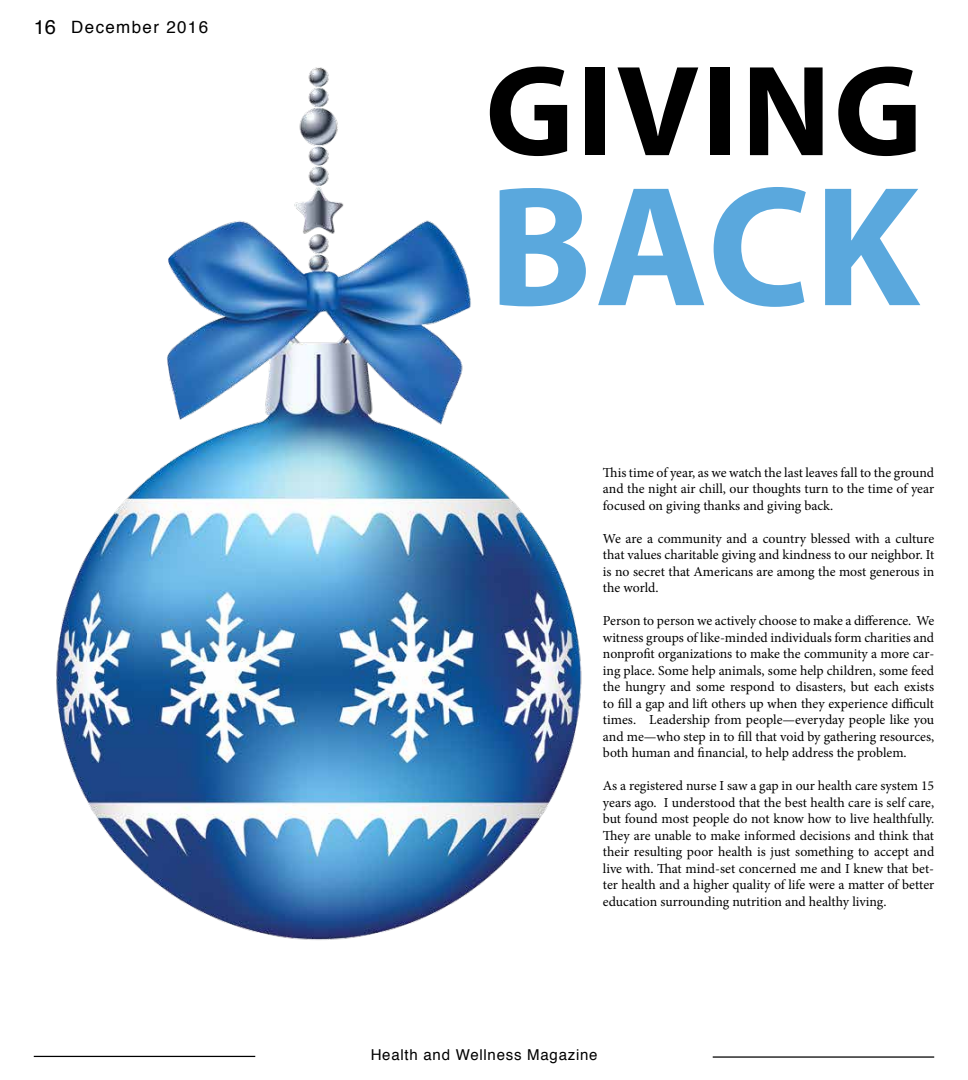
<style>
.page{position:relative;width:968px;height:1080px;background:#fff}
.page>*{position:absolute;margin:0;border:0;box-sizing:border-box;transform-origin:0 0}
.t1{font:700 172.5px "Myriad Pro";color:#5aa8dd}
.t2{font:700 130px "Myriad Pro";letter-spacing:.02em;color:#000}
.t3{font:20px "Helvetica";color:#000}
.t4{font:17px "Helvetica";letter-spacing:.08em;color:#000}
.t5{font:15px "Helvetica";letter-spacing:.05em;color:#000}
.t6{font:13.75px/16.5px "Minion Pro";letter-spacing:-.005em;color:#000;text-align:justify}
</style>
<div class="page">
<hr style="left:712px;top:1056px;width:222px;height:2px;background:#000">
<hr style="left:34px;top:1056px;width:221px;height:1px;background:#000">
<img style="left:56px;top:67px;width:526px;height:873px">
<h3 class="t3" style="left:34px;top:11px;width:24px">16</h3>
<p class="t4" style="left:71px;top:14px;width:138px">December 2016</p>
<h2 class="t2" style="left:485px;top:27px;width:438px">GIVING</h2>
<h1 class="t1" style="left:488px;top:135px;width:433px">BACK</h1>
<p class="t6" style="left:603px;top:464px;width:333px">This time of year, as we watch the last leaves fall to the ground and the night air chill, our thoughts turn to the time of year focused on giving thanks and giving back.</p>
<p class="t6" style="left:603px;top:530px;width:333px">We are a community and a country blessed with a culture that values charitable giving and kindness to our neighbor. It is no secret that Americans are among the most generous in the world.</p>
<p class="t6" style="left:603px;top:613px;width:333px">Person to person we actively choose to make a difference. We witness groups of like-minded individuals form charities and nonprofit organizations to make the community a more car&shy;ing place. Some help animals, some help children, some feed the hungry and some respond to disasters, but each exists to fill a gap and lift others up when they experience difficult times. Leadership from people—everyday people like you and me—who step in to fill that void by gathering resources, both human and financial, to help address the problem.</p>
<p class="t6" style="left:603px;top:778px;width:333px">As a registered nurse I saw a gap in our health care system 15 years ago. I understood that the best health care is self care, but found most people do not know how to live healthfully.<br>They are unable to make informed decisions and think that their resulting poor health is just something to accept and live with. That mind-set concerned me and I knew that bet&shy;ter health and a higher quality of life were a matter of better education surrounding nutrition and healthy living.</p>
<p class="t5" style="left:371px;top:1044px;width:228px">Health and Wellness Magazine</p>
</div>
